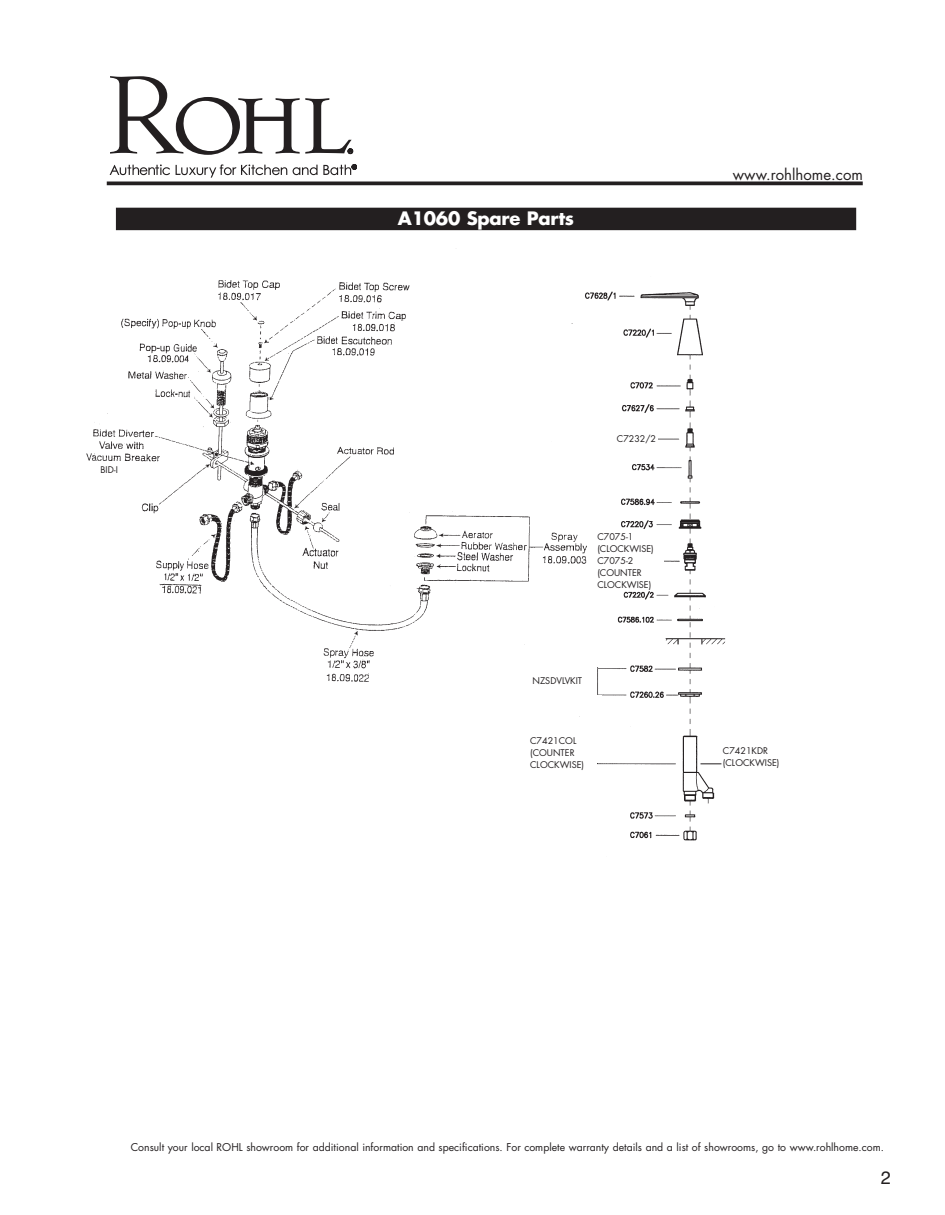
<style>
.page{position:relative;width:945px;height:1215px;background:#fff}
.page>*{position:absolute;margin:0;border:0;box-sizing:border-box;transform-origin:0 0}
.t1{font:700 18px "Futura";letter-spacing:-.015em;color:#fff}
.t2{font:18px "Helvetica";color:#231f20}
.t3{font:15px "Futura";color:#231f20}
.t4{font:10.5px "Futura";color:#231f20}
.t5{font:9px/11.9px "Futura";color:#231f20}
</style>
<div class="page">
<hr style="left:107px;top:182px;width:756px;height:3px;background:#231f20">
<div style="left:116px;top:208px;width:740px;height:22px;background:#231f20"></div>
<svg style="left:110px;top:76px;width:243px;height:79px"></svg>
<svg style="left:110px;top:164px;width:60px;height:11px"></svg>
<svg style="left:176px;top:164px;width:111px;height:14px"></svg>
<svg style="left:293px;top:164px;width:64px;height:11px"></svg>
<img style="left:86px;top:280px;width:389px;height:402px">
<svg style="left:475px;top:515px;width:69px;height:130px"></svg>
<img style="left:544px;top:291px;width:152px;height:550px">
<svg style="left:696px;top:294px;width:30px;height:546px"></svg>
<div style="left:100px;top:465px;width:61px;height:15px;background:#fff"></div>
<div style="left:533px;top:677px;width:60px;height:14px;background:#fff"></div>
<div style="left:617px;top:434px;width:40px;height:11px;background:#fff"></div>
<div style="left:597px;top:533px;width:67px;height:57px;background:#fff"></div>
<div style="left:530px;top:737px;width:67px;height:42px;background:#fff"></div>
<div style="left:723px;top:747px;width:67px;height:42px;background:#fff"></div>
<hr style="left:596px;top:589px;width:3px;height:78px;background:#fff">
<div style="left:597px;top:696px;width:5px;height:67px;background:#fff"></div>
<svg style="left:701px;top:763px;width:20px;height:1px"></svg>
<p class="t5" style="left:100px;top:464px;width:19px">BID-I</p>
<h1 class="t1" style="left:398px;top:210px;width:178px">A1060 Spare Parts</h1>
<h2 class="t3" style="left:733px;top:168px;width:132px">www.rohlhome.com</h2>
<p class="t5" style="left:617px;top:433px;width:41px">C7232/2</p>
<p class="t5" style="left:597px;top:532px;width:58px">C7075-1 (CLOCKWISE)<br>C7075-2 (COUNTER<br>CLOCKWISE)</p>
<p class="t5" style="left:533px;top:676px;width:51px">NZSDVLVKIT</p>
<p class="t5" style="left:530px;top:736px;width:55px">C7421COL (COUNTER<br>CLOCKWISE)</p>
<p class="t5" style="left:723px;top:746px;width:58px">C7421KDR (CLOCKWISE)</p>
<p class="t4" style="left:131px;top:1142px;width:755px">Consult your local ROHL showroom for additional information and specifications. For complete warranty details and a list of showrooms, go to www.rohlhome.com.</p>
<h1 class="t2" style="left:881px;top:1167px;width:12px">2</h1>
</div>
